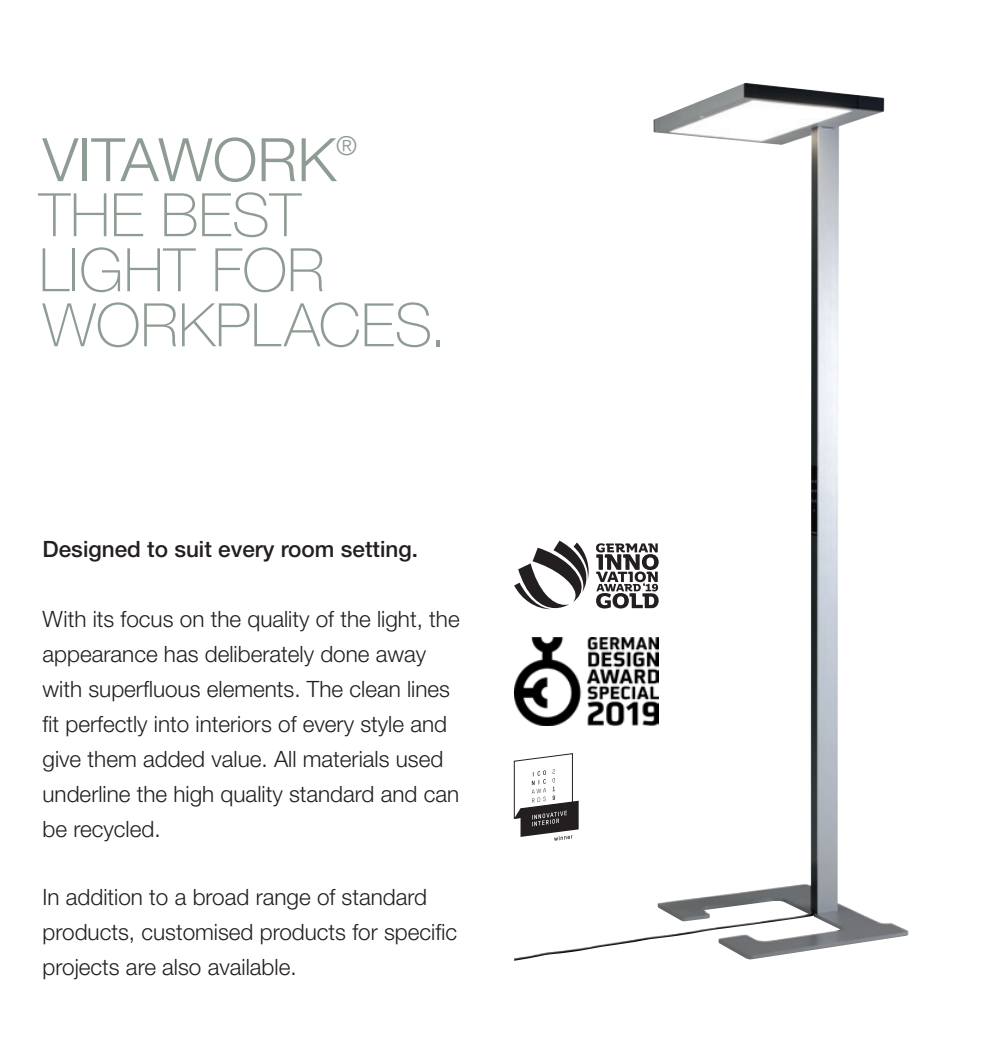
<style>
.page{position:relative;width:1000px;height:1053px;background:#fff}
.page>*{position:absolute;margin:0;border:0;box-sizing:border-box;transform-origin:0 0}
.t1{font:100 60px "Helvetica Neue LT Pro";color:#8f9c93}
.t2{font:300 60px "Helvetica Neue LT Pro";color:#8f9c93}
.t3{font:300 26.25px "Helvetica Neue LT Pro";color:#8f9c93}
.t4{font:300 22.5px/35px "Helvetica Neue LT Pro";color:#231f20}
.t5{font:500 22.5px "Helvetica Neue LT Pro";color:#231f20}
</style>
<div class="page">
<img style="left:514px;top:83px;width:394px;height:877px">
<svg style="left:514px;top:753px;width:64px;height:87px"></svg>
<img style="left:514px;top:637px;width:144px;height:88px">
<svg style="left:514px;top:540px;width:75px;height:69px"></svg>
<svg style="left:596px;top:543px;width:62px;height:65px"></svg>
<p class="t2" style="left:43px;top:123px;width:295px">VITAWORK</p>
<p class="t3" style="left:336px;top:129px;width:22px">®</p>
<p class="t1" style="left:39px;top:179px;width:263px">THE BEST</p>
<p class="t1" style="left:39px;top:234px;width:287px">LIGHT FOR</p>
<p class="t1" style="left:43px;top:289px;width:405px">WORKPLACES.</p>
<p class="t5" style="left:43px;top:535px;width:377px">Designed to suit every room setting.</p>
<p class="t4" style="left:43px;top:601px;width:418px">With its focus on the quality of the light, the appearance has deliberately done away with superfluous elements. The clean lines fit perfectly into interiors of every style and give them added value. All materials used underline the high quality standard and can be recycled.</p>
<p class="t4" style="left:43px;top:878px;width:416px">In addition to a broad range of standard products, customised products for specific projects are also available.</p>
</div>
